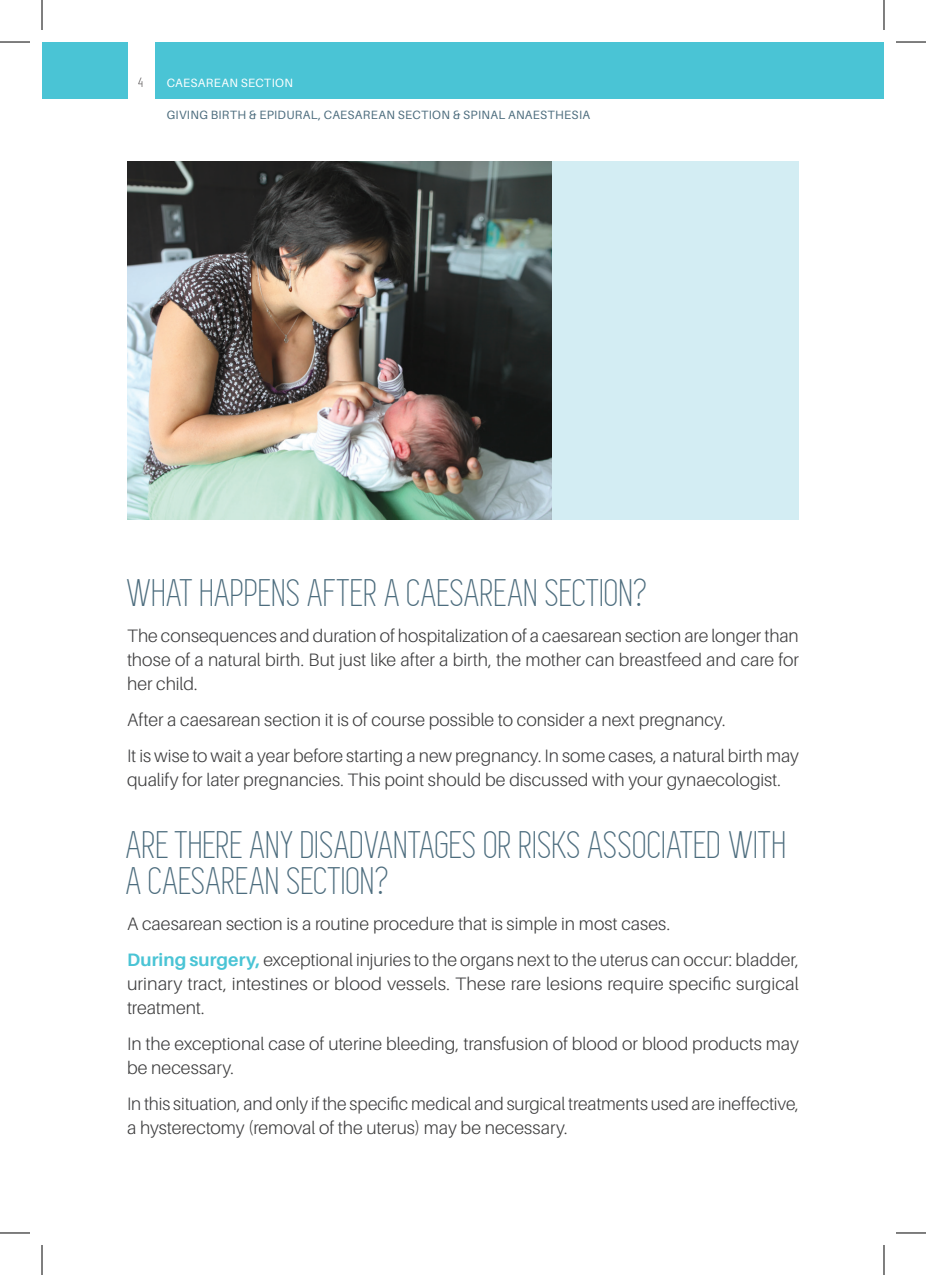
<style>
.page{position:relative;width:926px;height:1275px;background:#fff}
.page>*{position:absolute;margin:0;border:0;box-sizing:border-box;transform-origin:0 0}
.BODY{font:40px/36px "Simplifica";letter-spacing:.01em;color:#4d6d7e}
.BODY-2{font:300 18px/24px "Aileron";color:#3e3e3f}
.t1{font:14px "Simplifica";color:#231f20}
.t2{font:12px "Aileron";letter-spacing:.025em;color:#4d6d7e}
.t3{font:12px "Aileron";letter-spacing:.025em;color:#fff}
.s1{font-weight:700;color:#4ac4d5}
</style>
<div class="page">
<div style="left:42px;top:42px;width:85px;height:57px;background:#4ac4d5"></div>
<div style="left:155px;top:42px;width:729px;height:57px;background:#4ac4d5"></div>
<img style="left:127px;top:161px;width:425px;height:359px">
<div style="left:552px;top:161px;width:247px;height:359px;background:#d3edf3"></div>
<hr style="left:0;top:42px;width:30px;height:1px;background:#000">
<hr style="left:896px;top:42px;width:30px;height:1px;background:#000">
<hr style="left:0;top:1232px;width:30px;height:1px;background:#000">
<hr style="left:896px;top:1232px;width:30px;height:1px;background:#000">
<hr style="left:42px;top:0;width:1px;height:30px;background:#000">
<hr style="left:42px;top:1245px;width:1px;height:30px;background:#000">
<hr style="left:884px;top:0;width:1px;height:30px;background:#000">
<hr style="left:884px;top:1245px;width:1px;height:30px;background:#000">
<p class="t1" style="left:139px;top:75px;width:6px">4</p>
<p class="t3" style="left:167px;top:77px;width:128px">CAESAREAN SECTION</p>
<p class="t2" style="left:167px;top:109px;width:425px">GIVING BIRTH &amp; EPIDURAL, CAESAREAN SECTION &amp; SPINAL ANAESTHESIA</p>
<p class="BODY" style="left:127px;top:576px;width:523px">WHAT HAPPENS AFTER A CAESAREAN SECTION?</p>
<p class="BODY-2" style="left:127px;top:624px;width:673px;text-align:justify">The consequences and duration of hospitalization of a caesarean section are longer than those of a natural birth. But just like after a birth, the mother can breastfeed and care for her child.</p>
<p class="BODY-2" style="left:127px;top:708px;width:600px">After a caesarean section it is of course possible to consider a next pregnancy.</p>
<p class="BODY-2" style="left:127px;top:744px;width:673px">It is wise to wait a year before starting a new pregnancy. In some cases, a natural birth may qualify for later pregnancies. This point should be discussed with your gynaecologist.</p>
<p class="BODY" style="left:127px;top:828px;width:661px">ARE THERE ANY DISADVANTAGES OR RISKS ASSOCIATED WITH<br>A CAESAREAN SECTION?</p>
<p class="BODY-2" style="left:127px;top:912px;width:545px">A caesarean section is a routine procedure that is simple in most cases.</p>
<p class="BODY-2" style="left:127px;top:948px;width:673px;text-align:justify"><span class="s1">During surgery,</span> exceptional injuries to the organs next to the uterus can occur: bladder, urinary tract, intestines or blood vessels. These rare lesions require specific surgical treatment.</p>
<p class="BODY-2" style="left:127px;top:1032px;width:673px">In the exceptional case of uterine bleeding, transfusion of blood or blood products may be necessary.</p>
<p class="BODY-2" style="left:127px;top:1092px;width:673px">In this situation, and only if the specific medical and surgical treatments used are ineffective, a hysterectomy (removal of the uterus) may be necessary.</p>
</div>
